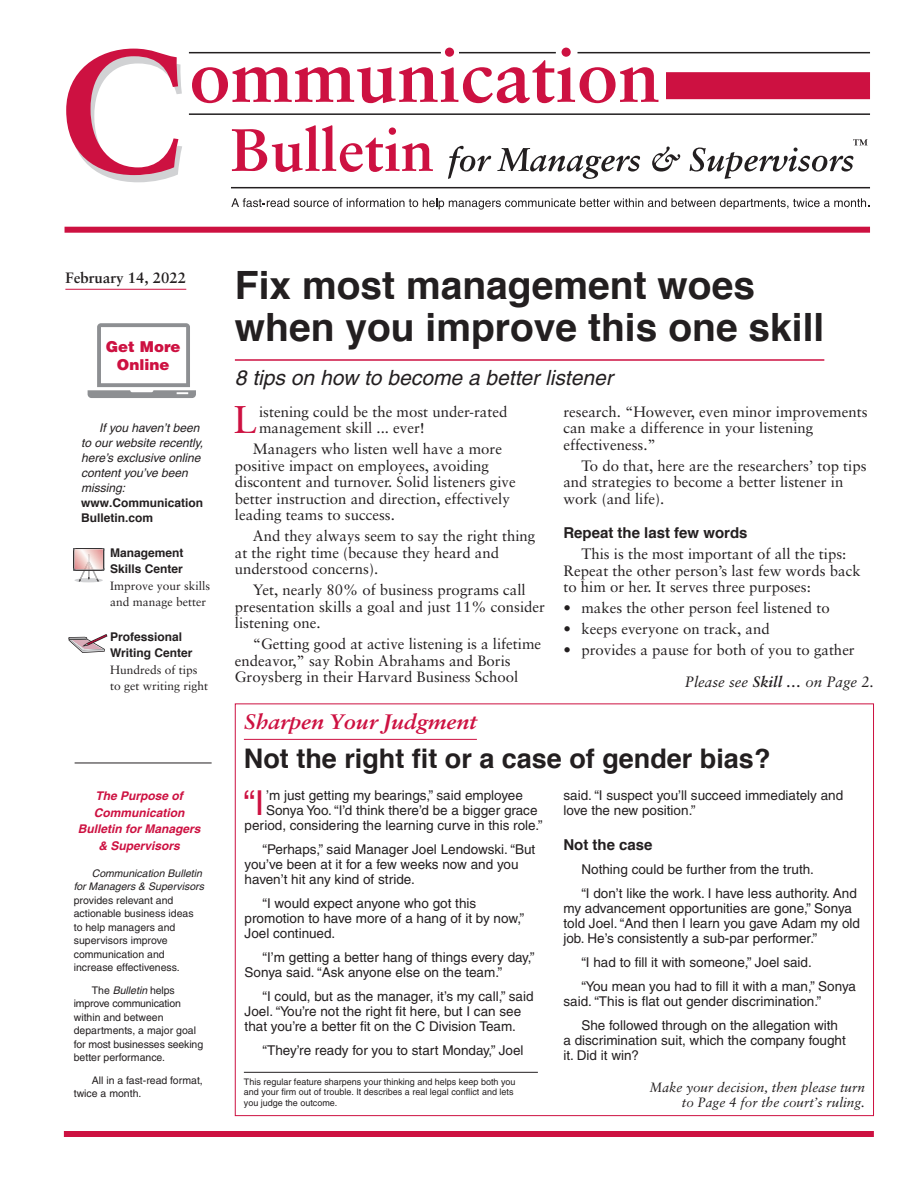
<style>
.page{position:relative;width:918px;height:1188px;background:#fff}
.page>*{position:absolute;margin:0;border:0;box-sizing:border-box;transform-origin:0 0}
.Cover_Headline_COM{font:700 39px/42px "Helvetica";color:#231f20}
._1a_Copy_Drop_Cap_w{font:38.7px "Sabon";color:#cd1141}
._2e_Sidebar_Dropcap{font:34.35px "Helvetica";color:#cd1141}
.Judge_Headline_COM{font:700 27px "Helvetica";color:#231f20}
.Cover_Kicker_COM{font:italic 21px "Helvetica";color:#231f20}
.t1{font:italic 700 21px "Sabon";letter-spacing:-.01em;color:#cd1141;scale:1.08 1}
._1___Copy_COM{font:15px/16.5px "Sabon";color:#231f20}
._1b__Copy_BulletsCOM{font:15px "Sabon";color:#231f20}
._1a_Copy_Drop_Cap_w-2{font:15px/16.5px "Sabon";color:#231f20}
.t2{font:italic 15px "Sabon";color:#231f20}
._1c_Copy_Subhead_COM{font:700 15px "Helvetica";color:#231f20}
.t3{font:700 15px "Sabon";color:#231f20}
.t4{font:900 15px/18px "Helvetica";color:#cd1141;text-align:center}
._2c__Sidebar_Subhead{font:700 15px "Helvetica";color:#231f20}
._2__Sidebar_copy_COM{font:13.5px/15px "Helvetica";color:#231f20}
._2e_Sidebar_Dropcap-2{font:13.5px "Helvetica";color:#231f20}
.t5{font:italic 13.5px/15px "Sabon";color:#231f20;text-align:right}
._2__Sidebar_copy_COM-2{font:italic 12px/15px "Helvetica";color:#231f20}
._2c__Sidebar_Subhead-2{font:700 12px/16.5px "Helvetica";color:#231f20}
.t6{font:italic 700 12px/16.5px "Helvetica";color:#cd1141;text-align:center}
._2c__Sidebar_Subhead-3{font:12px/16.5px "Sabon";color:#231f20}
._1___Copy_COM-2{font:12px/16.5px "Sabon";color:#231f20}
._2__Sidebar_copy_COM-3{font:10.5px/13.5px "Helvetica";color:#231f20}
.t7{font:9px/10.5px "Helvetica";color:#231f20}
.s1{font-style:italic}
.s2{font-weight:700}
</style>
<div class="page">
<hr style="left:235px;top:359px;width:589px;height:2px;background:#cd1141">
<div style="left:64px;top:1131px;width:810px;height:6px;background:#cd1141"></div>
<hr style="left:244px;top:1072px;width:294px;height:1px;background:#231f20">
<hr style="left:244px;top:739px;width:233px;height:1px;background:#cd1141">
<svg style="left:66px;top:49px;width:116px;height:133px"></svg>
<svg style="left:192px;top:48px;width:466px;height:55px"></svg>
<svg style="left:232px;top:125px;width:201px;height:47px"></svg>
<svg style="left:448px;top:146px;width:43px;height:33px"></svg>
<svg style="left:497px;top:148px;width:143px;height:31px"></svg>
<svg style="left:652px;top:147px;width:28px;height:25px"></svg>
<svg style="left:690px;top:139px;width:178px;height:40px"></svg>
<div style="left:65px;top:227px;width:805px;height:6px;background:#cd1141"></div>
<svg style="left:231px;top:198px;width:638px;height:12px"></svg>
<hr style="left:459px;top:52px;width:97px;height:1px;background:#231f20">
<hr style="left:578px;top:52px;width:292px;height:1px;background:#231f20">
<hr style="left:189px;top:52px;width:252px;height:1px;background:#231f20">
<hr style="left:231px;top:187px;width:639px;height:1px;background:#231f20">
<div style="left:666px;top:72px;width:204px;height:27px;background:#cd1141"></div>
<hr style="left:189px;top:113px;width:681px;height:2px;background:#231f20">
<hr style="left:75px;top:763px;width:137px;height:1px;background:#231f20">
<hr style="left:65px;top:289px;width:121px;height:1px;background:#cd1141">
<svg style="left:88px;top:323px;width:108px;height:75px"></svg>
<svg style="left:68px;top:634px;width:39px;height:19px"></svg>
<svg style="left:73px;top:548px;width:31px;height:34px"></svg>
<p class="t3" style="left:65px;top:269px;width:122px">February 14, 2022</p>
<p class="t4" style="left:106px;top:337px;width:76px">Get More<br>Online</p>
<p class="_2__Sidebar_copy_COM-2" style="left:81px;top:420px;width:124px;text-indent:18px">If you haven’t been to our website recently, here’s exclusive online content you’ve been missing:</p>
<p class="_2c__Sidebar_Subhead-2" style="left:81px;top:495px;width:124px;line-height:15px">www.Communication<br>Bulletin.com</p>
<p class="_2c__Sidebar_Subhead-2" style="left:110px;top:544px;width:75px">Management<br>Skills Center</p>
<p class="_2c__Sidebar_Subhead-3" style="left:110px;top:577px;width:102px">Improve your skills and manage better</p>
<p class="_2c__Sidebar_Subhead-2" style="left:110px;top:628px;width:84px">Professional<br>Writing Center</p>
<p class="_1___Copy_COM-2" style="left:110px;top:661px;width:100px">Hundreds of tips to get writing right</p>
<p class="t6" style="left:78px;top:788px;width:124px">The Purpose of<br>Communication<br>Bulletin for Managers &amp; Supervisors</p>
<p class="_2__Sidebar_copy_COM-3" style="left:74px;top:866px;width:132px;text-indent:18px"><span class="s1">Communication Bulletin for Managers &amp; Supervisors </span>provides relevant and actionable business ideas to help managers and supervisors improve communication and increase effectiveness.</p>
<p class="_2__Sidebar_copy_COM-3" style="left:74px;top:983px;width:131px;text-indent:18px">The <span class="s1">Bulletin</span> helps improve communication within and between departments, a major goal for most businesses seeking better performance.</p>
<p class="_2__Sidebar_copy_COM-3" style="left:74px;top:1073px;width:131px;text-indent:18px">All in a fast-read format, twice a month.</p>
<p class="Cover_Headline_COM" style="left:235px;top:265px;width:591px">Fix most management woes when you improve this one skill</p>
<p class="Cover_Kicker_COM" style="left:235px;top:365px;width:379px">8 tips on how to become a better listener</p>
<p class="_1a_Copy_Drop_Cap_w" style="left:234px;top:397px;width:25px">L</p>
<p class="_1a_Copy_Drop_Cap_w-2" style="left:259px;top:403px;width:250px">istening could be the most under-rated management skill ... ever!</p>
<p class="_1___Copy_COM" style="left:235px;top:440px;width:282px;text-indent:18px">Managers who listen well have a more positive impact on employees, avoiding discontent and turnover. Solid listeners give better instruction and direction, effectively leading teams to success.</p>
<p class="_1___Copy_COM" style="left:235px;top:527px;width:302px;text-indent:18px">And they always seem to say the right thing at the right time (because they heard and understood concerns).</p>
<p class="_1___Copy_COM" style="left:235px;top:581px;width:312px;text-indent:18px">Yet, nearly 80% of business programs call presentation skills a goal and just 11% consider listening one.</p>
<p class="_1___Copy_COM" style="left:235px;top:635px;width:308px;text-indent:18px">“Getting good at active listening is a lifetime endeavor,” say Robin Abrahams and Boris<br>Groysberg in their Harvard Business School</p>
<p class="_1___Copy_COM" style="left:563px;top:403px;width:306px">research. “However, even minor improvements can make a difference in your listening effectiveness.”</p>
<p class="_1___Copy_COM" style="left:563px;top:457px;width:305px;text-indent:18px">To do that, here are the researchers’ top tips and strategies to become a better listener in work (and life).</p>
<p class="_1c_Copy_Subhead_COM" style="left:563px;top:521px;width:186px">Repeat the last few words</p>
<p class="_1___Copy_COM" style="left:563px;top:545px;width:299px;text-indent:18px">This is the most important of all the tips:<br>Repeat the other person’s last few words back to him or her. It serves three purposes:</p>
<p class="_1b__Copy_BulletsCOM" style="left:563px;top:599px;width:268px">• makes the other person feel listened to</p>
<p class="_1b__Copy_BulletsCOM" style="left:563px;top:620px;width:208px">• keeps everyone on track, and</p>
<p class="_1b__Copy_BulletsCOM" style="left:563px;top:641px;width:293px">• provides a pause for both of you to gather</p>
<p class="t2" style="left:685px;top:673px;width:190px">Please see <span class="s2">Skill …</span> on Page 2.</p>
<p class="t1" style="left:244px;top:708px;width:217px">Sharpen Your Judgment</p>
<p class="Judge_Headline_COM" style="left:244px;top:736px;width:528px">Not the right fit or a case of gender bias?</p>
<p class="_2e_Sidebar_Dropcap" style="left:243px;top:783px;width:23px">“I</p>
<p class="_2e_Sidebar_Dropcap-2" style="left:266px;top:788px;width:258px">’m just getting my bearings,” said employee</p>
<p class="_2e_Sidebar_Dropcap-2" style="left:266px;top:803px;width:273px">Sonya Yoo. “I’d think there’d be a bigger grace</p>
<p class="_2e_Sidebar_Dropcap-2" style="left:245px;top:818px;width:299px">period, considering the learning curve in this role.”</p>
<p class="_2__Sidebar_copy_COM" style="left:245px;top:842px;width:292px;text-indent:18px">“Perhaps,” said Manager Joel Lendowski. “But you’ve been at it for a few weeks now and you haven’t hit any kind of stride.</p>
<p class="_2__Sidebar_copy_COM" style="left:245px;top:896px;width:281px;text-indent:18px">“I would expect anyone who got this promotion to have more of a hang of it by now,”<br>Joel continued.</p>
<p class="_2__Sidebar_copy_COM" style="left:245px;top:950px;width:291px;text-indent:18px">“I’m getting a better hang of things every day,”<br>Sonya said. “Ask anyone else on the team.”</p>
<p class="_2__Sidebar_copy_COM" style="left:245px;top:989px;width:290px;text-indent:18px">“I could, but as the manager, it’s my call,” said<br>Joel. “You’re not the right fit here, but I can see that you’re a better fit on the C Division Team.</p>
<p class="_2__Sidebar_copy_COM" style="left:263px;top:1043px;width:262px">“They’re ready for you to start Monday,” Joel</p>
<p class="t7" style="left:244px;top:1076px;width:273px">This regular feature sharpens your thinking and helps keep both you and your firm out of trouble. It describes a real legal conflict and lets you judge the outcome.</p>
<p class="_2__Sidebar_copy_COM" style="left:563px;top:788px;width:281px">said. “I suspect you’ll succeed immediately and love the new position.”</p>
<p class="_2c__Sidebar_Subhead" style="left:563px;top:832px;width:91px">Not the case</p>
<p class="_2__Sidebar_copy_COM" style="left:581px;top:861px;width:234px">Nothing could be further from the truth.</p>
<p class="_2__Sidebar_copy_COM" style="left:563px;top:885px;width:298px;text-indent:18px">“I don’t like the work. I have less authority. And my advancement opportunities are gone,” Sonya told Joel. “And then I learn you gave Adam my old job. He’s consistently a sub-par performer.”</p>
<p class="_2__Sidebar_copy_COM" style="left:581px;top:954px;width:232px">“I had to fill it with someone,” Joel said.</p>
<p class="_2__Sidebar_copy_COM" style="left:563px;top:978px;width:294px;text-indent:18px">“You mean you had to fill it with a man,” Sonya said. “This is flat out gender discrimination.”</p>
<p class="_2__Sidebar_copy_COM" style="left:563px;top:1017px;width:284px;text-indent:18px">She followed through on the allegation with a discrimination suit, which the company fought it. Did it win?</p>
<p class="t5" style="left:650px;top:1080px;width:217px">Make your decision, then please turn to Page 4 for the court’s ruling.</p>
</div>
